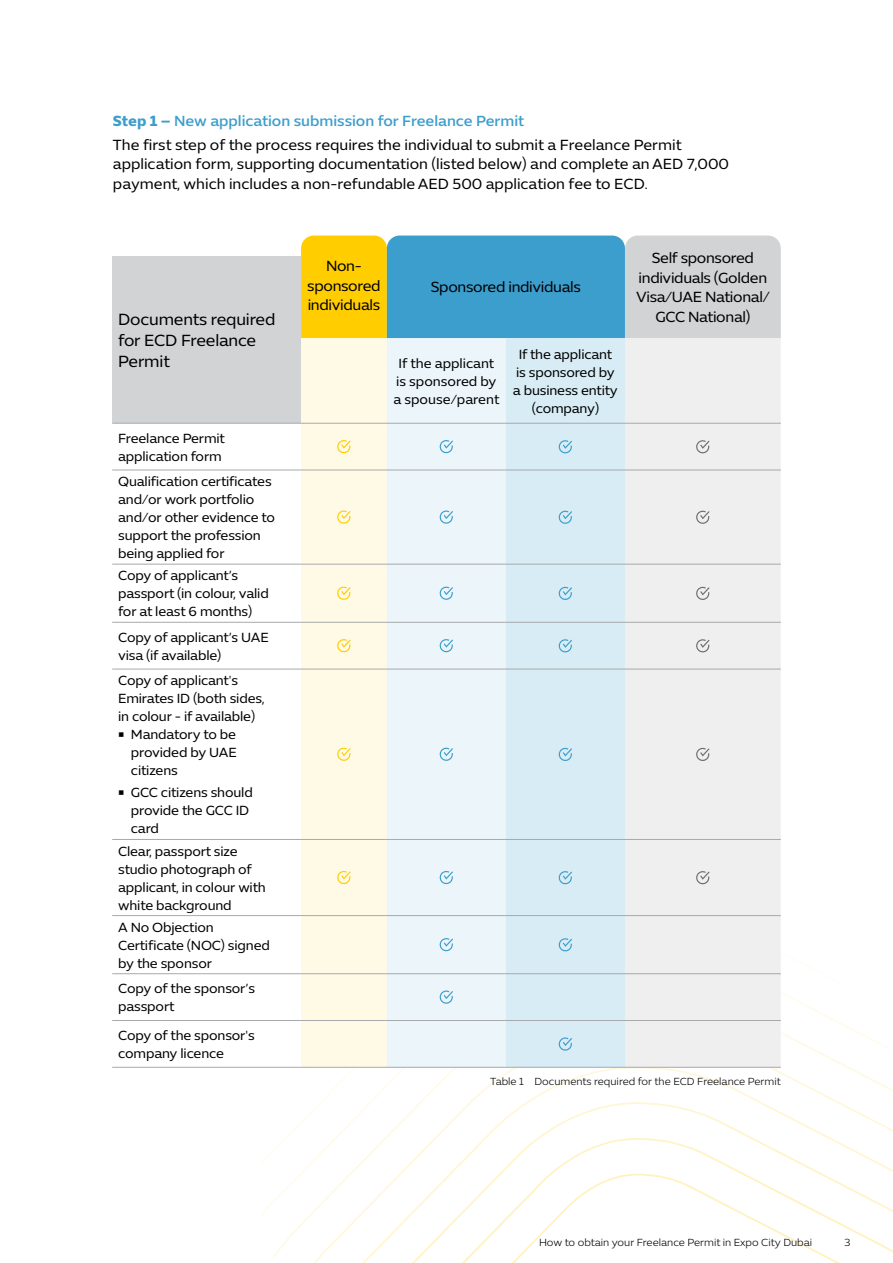
<style>
.page{position:relative;width:893px;height:1263px;background:#fff}
.page>*{position:absolute;margin:0;border:0;box-sizing:border-box;transform-origin:0 0}
.t1{font:16.5px/21px "Expo Sans Std";letter-spacing:-.01em;color:#000}
.t2{font:15px/23.7px "Expo Sans Std";color:#000}
.t3{font:15px/19.5px "Expo Sans Std";letter-spacing:-.02em;color:#000;text-align:center}
.t4{font:13.5px/18px "Expo Sans Std";letter-spacing:-.01em;color:#000}
.t5{font:300 10.5px "Expo Sans Std";color:#000}
.s1{font-weight:700;color:#3c9ecd}
.s2{font-weight:500;color:#3c9ecd}
.s3{font-weight:900;font-size:18px}
</style>
<div class="page">
<svg style="left:259px;top:974px;width:634px;height:289px"></svg>
<svg style="left:301px;top:236px;width:480px;height:102px;background:#93b9a7"></svg>
<div style="left:112px;top:256px;width:189px;height:167px;background:#d1d3d4"></div>
<div style="left:301px;top:338px;width:86px;height:729px;background:#fffae6"></div>
<div style="left:387px;top:338px;width:119px;height:729px;background:#ebf5fa"></div>
<div style="left:506px;top:338px;width:119px;height:729px;background:#d8ecf5"></div>
<div style="left:625px;top:338px;width:156px;height:729px;background:#efeff0"></div>
<hr style="left:112px;top:470px;width:189px;height:1px;background:#a7a9ac">
<hr style="left:301px;top:470px;width:86px;height:1px;background:#a7a9ac">
<hr style="left:387px;top:470px;width:119px;height:1px;background:#a7a9ac">
<hr style="left:506px;top:470px;width:119px;height:1px;background:#a7a9ac">
<hr style="left:625px;top:470px;width:156px;height:1px;background:#a7a9ac">
<hr style="left:112px;top:564px;width:189px;height:1px;background:#a7a9ac">
<hr style="left:301px;top:564px;width:86px;height:1px;background:#a7a9ac">
<hr style="left:387px;top:564px;width:119px;height:1px;background:#a7a9ac">
<hr style="left:506px;top:564px;width:119px;height:1px;background:#a7a9ac">
<hr style="left:625px;top:564px;width:156px;height:1px;background:#a7a9ac">
<hr style="left:112px;top:622px;width:189px;height:1px;background:#a7a9ac">
<hr style="left:301px;top:622px;width:86px;height:1px;background:#a7a9ac">
<hr style="left:387px;top:622px;width:119px;height:1px;background:#a7a9ac">
<hr style="left:506px;top:622px;width:119px;height:1px;background:#a7a9ac">
<hr style="left:625px;top:622px;width:156px;height:1px;background:#a7a9ac">
<hr style="left:112px;top:669px;width:189px;height:1px;background:#a7a9ac">
<hr style="left:301px;top:669px;width:86px;height:1px;background:#a7a9ac">
<hr style="left:387px;top:669px;width:119px;height:1px;background:#a7a9ac">
<hr style="left:506px;top:669px;width:119px;height:1px;background:#a7a9ac">
<hr style="left:625px;top:669px;width:156px;height:1px;background:#a7a9ac">
<hr style="left:112px;top:839px;width:189px;height:1px;background:#a7a9ac">
<hr style="left:301px;top:839px;width:86px;height:1px;background:#a7a9ac">
<hr style="left:387px;top:839px;width:119px;height:1px;background:#a7a9ac">
<hr style="left:506px;top:839px;width:119px;height:1px;background:#a7a9ac">
<hr style="left:625px;top:839px;width:156px;height:1px;background:#a7a9ac">
<hr style="left:112px;top:915px;width:189px;height:1px;background:#a7a9ac">
<hr style="left:301px;top:915px;width:86px;height:1px;background:#a7a9ac">
<hr style="left:387px;top:915px;width:119px;height:1px;background:#a7a9ac">
<hr style="left:506px;top:915px;width:119px;height:1px;background:#a7a9ac">
<hr style="left:625px;top:915px;width:156px;height:1px;background:#a7a9ac">
<hr style="left:112px;top:973px;width:189px;height:1px;background:#a7a9ac">
<hr style="left:301px;top:973px;width:86px;height:1px;background:#a7a9ac">
<hr style="left:387px;top:973px;width:119px;height:1px;background:#a7a9ac">
<hr style="left:506px;top:973px;width:119px;height:1px;background:#a7a9ac">
<hr style="left:625px;top:973px;width:156px;height:1px;background:#a7a9ac">
<hr style="left:112px;top:1020px;width:189px;height:1px;background:#a7a9ac">
<hr style="left:301px;top:1020px;width:86px;height:1px;background:#a7a9ac">
<hr style="left:387px;top:1020px;width:119px;height:1px;background:#a7a9ac">
<hr style="left:506px;top:1020px;width:119px;height:1px;background:#a7a9ac">
<hr style="left:625px;top:1020px;width:156px;height:1px;background:#a7a9ac">
<hr style="left:112px;top:423px;width:189px;height:1px;background:#a7a9ac">
<hr style="left:301px;top:423px;width:86px;height:1px;background:#a7a9ac">
<hr style="left:387px;top:423px;width:119px;height:1px;background:#a7a9ac">
<hr style="left:506px;top:423px;width:119px;height:1px;background:#a7a9ac">
<hr style="left:625px;top:423px;width:156px;height:1px;background:#a7a9ac">
<hr style="left:112px;top:1067px;width:189px;height:1px;background:#a7a9ac">
<hr style="left:301px;top:1067px;width:86px;height:1px;background:#a7a9ac">
<hr style="left:387px;top:1067px;width:119px;height:1px;background:#a7a9ac">
<hr style="left:506px;top:1067px;width:119px;height:1px;background:#a7a9ac">
<hr style="left:625px;top:1067px;width:156px;height:1px;background:#a7a9ac">
<svg style="left:337px;top:440px;width:14px;height:13px"></svg>
<svg style="left:440px;top:440px;width:13px;height:13px"></svg>
<svg style="left:559px;top:440px;width:13px;height:13px"></svg>
<svg style="left:696px;top:440px;width:14px;height:13px"></svg>
<svg style="left:337px;top:510px;width:14px;height:14px"></svg>
<svg style="left:440px;top:510px;width:13px;height:14px"></svg>
<svg style="left:559px;top:510px;width:13px;height:14px"></svg>
<svg style="left:696px;top:510px;width:14px;height:14px"></svg>
<svg style="left:337px;top:586px;width:14px;height:14px"></svg>
<svg style="left:440px;top:586px;width:13px;height:14px"></svg>
<svg style="left:559px;top:587px;width:13px;height:13px"></svg>
<svg style="left:696px;top:587px;width:14px;height:13px"></svg>
<svg style="left:337px;top:639px;width:14px;height:13px"></svg>
<svg style="left:440px;top:639px;width:13px;height:13px"></svg>
<svg style="left:559px;top:639px;width:13px;height:13px"></svg>
<svg style="left:696px;top:639px;width:14px;height:13px"></svg>
<svg style="left:337px;top:747px;width:14px;height:14px"></svg>
<svg style="left:440px;top:747px;width:13px;height:14px"></svg>
<svg style="left:559px;top:748px;width:13px;height:13px"></svg>
<svg style="left:696px;top:748px;width:14px;height:13px"></svg>
<svg style="left:337px;top:871px;width:14px;height:13px"></svg>
<svg style="left:440px;top:871px;width:13px;height:13px"></svg>
<svg style="left:559px;top:871px;width:13px;height:13px"></svg>
<svg style="left:696px;top:871px;width:14px;height:13px"></svg>
<svg style="left:440px;top:938px;width:13px;height:13px"></svg>
<svg style="left:559px;top:938px;width:13px;height:13px"></svg>
<svg style="left:440px;top:990px;width:13px;height:14px"></svg>
<svg style="left:559px;top:1037px;width:13px;height:14px"></svg>
<p class="t2" style="left:113px;top:109px;width:570px"><span class="s1">Step 1 –</span> <span class="s2">New application submission for Freelance Permit<br></span>The first step of the process requires the individual to submit a Freelance Permit</p>
<p class="t2" style="left:113px;top:154px;width:618px;line-height:19.5px">application form, supporting documentation (listed below) and complete an AED 7,000 payment, which includes a non-refundable AED 500 application fee to ECD.</p>
<p class="t1" style="left:118px;top:309px;width:159px">Documents required for ECD Freelance<br>Permit</p>
<p class="t4" style="left:118px;top:429px;width:108px">Freelance Permit application form</p>
<p class="t4" style="left:118px;top:472px;width:158px">Qualification certificates and/or work portfolio and/or other evidence to support the profession being applied for</p>
<p class="t4" style="left:118px;top:566px;width:152px">Copy of applicant’s passport (in colour, valid for at least 6 months)</p>
<p class="t4" style="left:118px;top:628px;width:152px">Copy of applicant’s UAE visa (if available)</p>
<p class="t4" style="left:118px;top:671px;width:148px">Copy of applicant's<br>Emirates ID (both sides, in colour - if available)</p>
<p class="t4" style="left:131px;top:725px;width:107px;text-align:justify;text-indent:-13px"><span class="s3">•</span> Mandatory to be provided by UAE citizens</p>
<p class="t4" style="left:131px;top:784px;width:123px;text-indent:-13px"><span class="s3">•</span> GCC citizens should provide the GCC ID card</p>
<p class="t4" style="left:118px;top:842px;width:149px">Clear, passport size studio photograph of applicant, in colour with white background</p>
<p class="t4" style="left:118px;top:918px;width:153px">A No Objection<br>Certificate (NOC) signed by the sponsor</p>
<p class="t4" style="left:118px;top:979px;width:138px">Copy of the sponsor’s passport</p>
<p class="t4" style="left:118px;top:1026px;width:138px">Copy of the sponsor's company licence</p>
<p class="t3" style="left:307px;top:256px;width:75px">Non&shy;sponsored individuals</p>
<p class="t3" style="left:431px;top:277px;width:152px">Sponsored individuals</p>
<p class="t4" style="left:393px;top:354px;width:107px;text-align:center">If the applicant is sponsored by a spouse/parent</p>
<p class="t4" style="left:513px;top:345px;width:106px;text-align:center">If the applicant is sponsored by a business entity (company)</p>
<p class="t3" style="left:636px;top:248px;width:135px">Self sponsored individuals (Golden<br>Visa/UAE National/<br>GCC National)</p>
<p class="t5" style="left:490px;top:1075px;width:292px">Table 1 Documents required for the ECD Freelance Permit</p>
<p class="t5" style="left:539px;top:1236px;width:275px">How to obtain your Freelance Permit in Expo City Dubai</p>
<p class="t5" style="left:844px;top:1236px;width:7px">3</p>
</div>
